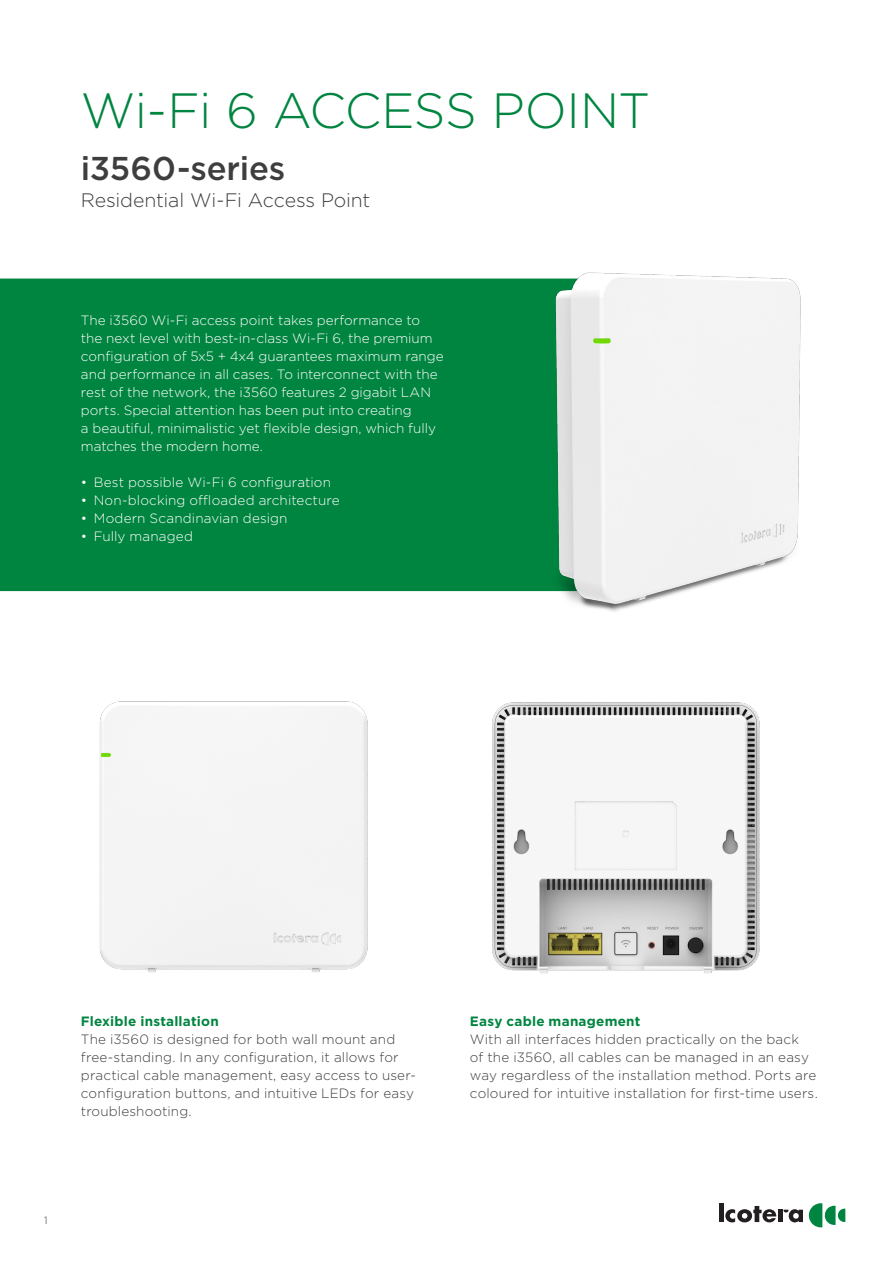
<style>
.page{position:relative;width:893px;height:1263px;background:#fff}
.page>*{position:absolute;margin:0;border:0;box-sizing:border-box;transform-origin:0 0}
.t1{font:300 49.5px "Gotham";letter-spacing:-.015em;color:#008540}
.t2{font:500 33px "Gotham";letter-spacing:-.005em;color:#3e3e3f}
.t3{font:300 19.5px "Gotham";letter-spacing:-.01em;color:#3e3e3f}
.t4{font:300 13.5px/18px "Gotham";letter-spacing:.005em;color:#fff}
.t5{font:300 13.5px/18px "Gotham";letter-spacing:.01em;color:#3e3e3f}
.t6{font:700 13.5px "Gotham";letter-spacing:.015em;color:#008540}
.t7{font:300 10.5px "Gotham";color:#3e3e3f}
</style>
<div class="page">
<hr style="left:719px;top:1204px;width:4px;height:18px;background:#231f20">
<svg style="left:725px;top:1206px;width:51px;height:17px"></svg>
<div style="left:778px;top:1210px;width:5px;height:12px;background:#231f20"></div>
<svg style="left:783px;top:1203px;width:62px;height:24px"></svg>
<div style="left:0;top:279px;width:465px;height:312px;background:#008540"></div>
<img style="left:527px;top:702px;width:233px;height:271px">
<img style="left:99px;top:701px;width:428px;height:272px">
<img style="left:465px;top:272px;width:336px;height:340px">
<p class="t1" style="left:81px;top:79px;width:571px">Wi-Fi 6 ACCESS POINT</p>
<p class="t2" style="left:81px;top:146px;width:206px">i3560-series</p>
<p class="t3" style="left:81px;top:187px;width:291px">Residential Wi-Fi Access Point</p>
<p class="t4" style="left:81px;top:311px;width:364px">The i3560 Wi-Fi access point takes performance to the next level with best-in-class Wi-Fi 6, the premium configuration of 5x5 + 4x4 guarantees maximum range and performance in all cases. To interconnect with the rest of the network, the i3560 features 2 gigabit LAN ports. Special attention has been put into creating<br>a beautiful, minimalistic yet flexible design, which fully matches the modern home.</p>
<p class="t4" style="left:81px;top:473px;width:252px">• Best possible Wi-Fi 6 configuration</p>
<p class="t4" style="left:81px;top:491px;width:260px">• Non-blocking offloaded architecture</p>
<p class="t4" style="left:81px;top:509px;width:208px">• Modern Scandinavian design</p>
<p class="t4" style="left:81px;top:527px;width:113px">• Fully managed</p>
<p class="t6" style="left:81px;top:1012px;width:139px">Flexible installation</p>
<p class="t5" style="left:81px;top:1030px;width:336px">The i3560 is designed for both wall mount and free-standing. In any configuration, it allows for practical cable management, easy access to user&shy;configuration buttons, and intuitive LEDs for easy troubleshooting.</p>
<p class="t7" style="left:44px;top:1213px;width:5px">1</p>
<p class="t6" style="left:470px;top:1012px;width:172px">Easy cable management</p>
<p class="t5" style="left:470px;top:1030px;width:349px">With all interfaces hidden practically on the back<br>of the i3560, all cables can be managed in an easy way regardless of the installation method. Ports are coloured for intuitive installation for first-time users.</p>
</div>
